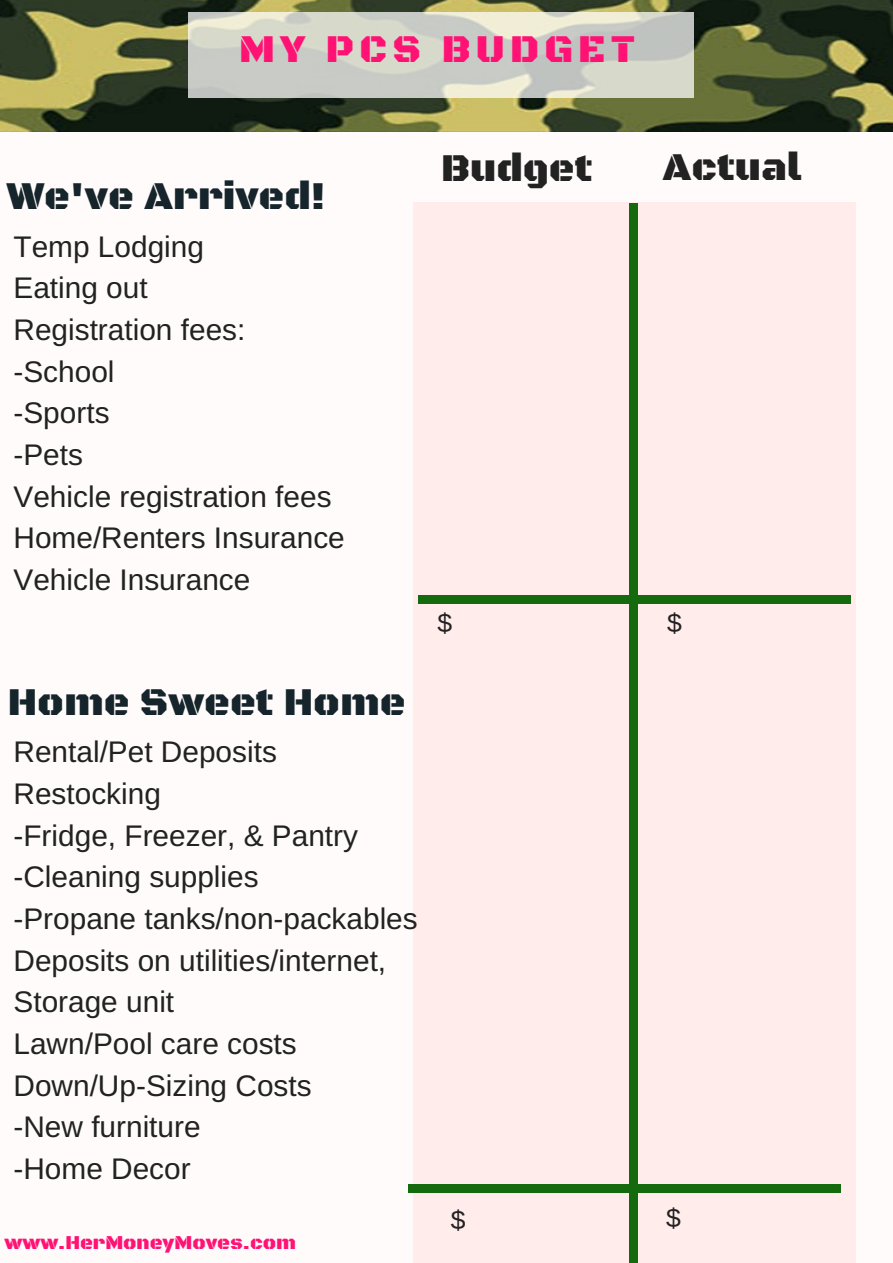
<style>
.page{position:relative;width:893px;height:1263px;background:#fffbfb}
.page>*{position:absolute;margin:0;border:0;box-sizing:border-box;transform-origin:0 0}
.t1{font:39.75px "Black Ops One";color:#16252c}
.t2{font:39.75px "Black Ops One";color:#222}
.t3{font:39.75px "Black Ops One";letter-spacing:.13em;color:#ff1274}
.t4{font:29.85px/41.7px "Arimo";color:#222}
.t5{font:26.55px "Arimo";color:#222}
.t6{font:19.8px "Black Ops One";color:#ff1274}
</style>
<div class="page">
<img style="left:0;top:0;width:893px;height:132px">
<div style="left:413px;top:202px;width:443px;height:1061px;background:#ffeceb"></div>
<div style="left:418px;top:595px;width:49px;height:9px;background:#146a0d"></div>
<div style="left:802px;top:595px;width:49px;height:9px;background:#146a0d"></div>
<div style="left:465px;top:595px;width:338px;height:9px;background:#146a0d"></div>
<div style="left:408px;top:1184px;width:49px;height:8px;background:#146a0d"></div>
<div style="left:792px;top:1184px;width:49px;height:8px;background:#146a0d"></div>
<div style="left:455px;top:1184px;width:337px;height:8px;background:#146a0d"></div>
<div style="left:629px;top:203px;width:9px;height:49px;background:#146a0d"></div>
<div style="left:629px;top:1229px;width:9px;height:34px;background:#146a0d"></div>
<div style="left:629px;top:250px;width:9px;height:337px;background:#146a0d"></div>
<div style="left:629px;top:587px;width:9px;height:337px;background:#146a0d"></div>
<div style="left:629px;top:923px;width:9px;height:307px;background:#146a0d"></div>
<svg style="left:188px;top:12px;width:506px;height:86px;background:#cfd2c8"></svg>
<h1 class="t3" style="left:239px;top:26px;width:397px">MY PCS BUDGET</h1>
<h1 class="t1" style="left:7px;top:173px;width:320px">We've Arrived!</h1>
<p class="t4" style="left:14px;top:226px;width:333px">Temp Lodging<br>Eating out<br>Registration fees: -School<br>-Sports<br>-Pets<br>Vehicle registration fees<br>Home/Renters Insurance<br>Vehicle Insurance</p>
<h1 class="t2" style="left:441px;top:145px;width:153px">Budget</h1>
<h1 class="t2" style="left:662px;top:144px;width:141px">Actual</h1>
<p class="t5" style="left:437px;top:608px;width:16px">$</p>
<p class="t5" style="left:667px;top:608px;width:16px">$</p>
<h1 class="t1" style="left:8px;top:679px;width:399px">Home Sweet Home</h1>
<p class="t4" style="left:14px;top:731px;width:406px">Rental/Pet Deposits<br>Restocking<br>-Fridge, Freezer, &amp; Pantry -Cleaning supplies<br>-Propane tanks/non-packables<br>Deposits on utilities/internet,<br>Storage unit<br>Lawn/Pool care costs<br>Down/Up-Sizing Costs<br>-New furniture<br>-Home Decor</p>
<p class="t6" style="left:5px;top:1231px;width:293px">www.HerMoneyMoves.com</p>
<p class="t5" style="left:451px;top:1204px;width:16px">$</p>
<p class="t5" style="left:666px;top:1203px;width:16px">$</p>
</div>
